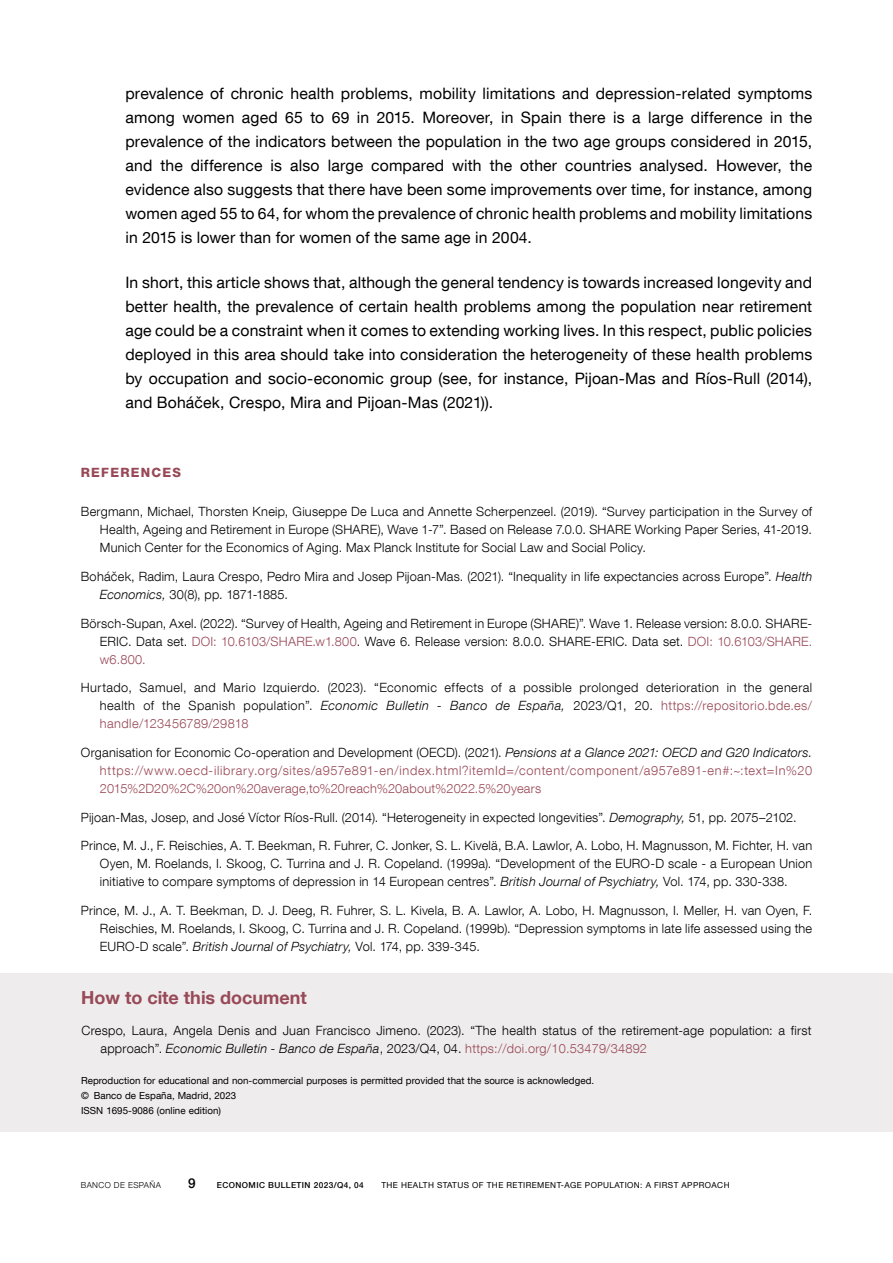
<style>
.page{position:relative;width:893px;height:1263px;background:#fff}
.page>*{position:absolute;margin:0;border:0;box-sizing:border-box;transform-origin:0 0}
.Indice_1{font:700 18px "Bd E Neue Helvetica";color:#984957}
.Texto_artículo{font:15.75px/24px "Bd E Neue Helvetica";letter-spacing:.01em;color:#000;text-align:justify}
.t1{font:500 13.5px "Bd E Neue Helvetica";color:#000}
.Texto_bibliografía{font:300 12.75px/18px "Bd E Neue Helvetica";letter-spacing:.02em;color:#000;text-align:justify}
.Texto_bibliografía-2{font:300 12.75px/18px "Bd E Neue Helvetica";letter-spacing:.015em;color:#984856;text-align:justify}
.Ladillo_Bibliografía{font:800 12.75px "Bd E Neue Helvetica";letter-spacing:.1em;color:#984856}
.Texto_ISSN{font:9.75px "Bd E Neue Helvetica";letter-spacing:.005em;color:#000}
.t2{font:8.25px "Bd E Neue Helvetica";letter-spacing:.05em;color:#000}
.t3{font:500 8.25px "Bd E Neue Helvetica";letter-spacing:.05em;color:#000}
.t4{font:300 8.25px "Bd E Neue Helvetica";letter-spacing:.05em;color:#000}
.s1{font-style:italic}
.s2{color:#984856}
.s3{color:#000}
.s4{font-style:italic;color:#000}
</style>
<div class="page">
<div style="left:0;top:973px;width:893px;height:158px;background:#efeced"></div>
<p class="Texto_artículo" style="left:125px;top:81px;width:688px">prevalence of chronic health problems, mobility limitations and depression-related symptoms among women aged 65 to 69 in 2015. Moreover, in Spain there is a large difference in the prevalence of the indicators between the population in the two age groups considered in 2015, and the difference is also large compared with the other countries analysed. However, the evidence also suggests that there have been some improvements over time, for instance, among women aged 55 to 64, for whom the prevalence of chronic health problems and mobility limitations in 2015 is lower than for women of the same age in 2004.</p>
<p class="Texto_artículo" style="left:125px;top:270px;width:688px">In short, this article shows that, although the general tendency is towards increased longevity and better health, the prevalence of certain health problems among the population near retirement age could be a constraint when it comes to extending working lives. In this respect, public policies deployed in this area should take into consideration the heterogeneity of these health problems by occupation and socio-economic group (see, for instance, Pijoan-Mas and Ríos-Rull (2014), and Boháček, Crespo, Mira and Pijoan-Mas (2021)).</p>
<h2 class="Ladillo_Bibliografía" style="left:81px;top:465px;width:102px">REFERENCES</h2>
<p class="Texto_bibliografía" style="left:100px;top:503px;width:714px;text-indent:-19px">Bergmann, Michael, Thorsten Kneip, Giuseppe De Luca and Annette Scherpenzeel. (2019). “Survey participation in the Survey of Health, Ageing and Retirement in Europe (SHARE), Wave 1-7”. Based on Release 7.0.0. SHARE Working Paper Series, 41-2019.<br>Munich Center for the Economics of Aging. Max Planck Institute for Social Law and Social Policy.</p>
<p class="Texto_bibliografía" style="left:100px;top:567px;width:714px;text-indent:-19px">Boháček, Radim, Laura Crespo, Pedro Mira and Josep Pijoan-Mas. (2021). “Inequality in life expectancies across Europe”. <span class="s1">Health<br>Economics,</span> 30(8), pp. 1871-1885.</p>
<p class="Texto_bibliografía" style="left:100px;top:614px;width:714px;text-indent:-19px">Börsch-Supan, Axel. (2022). “Survey of Health, Ageing and Retirement in Europe (SHARE)”. Wave 1. Release version: 8.0.0. SHARE-ERIC. Data set. <span class="s2">DOI: 10.6103/SHARE.w1.800</span>. Wave 6. Release version: 8.0.0. SHARE-ERIC. Data set. <span class="s2">DOI: 10.6103/SHARE. w6.800.</span></p>
<p class="Texto_bibliografía" style="left:100px;top:678px;width:714px;text-indent:-19px">Hurtado, Samuel, and Mario Izquierdo. (2023). “Economic effects of a possible prolonged deterioration in the general health of the Spanish population”. <span class="s1">Economic Bulletin - Banco de España,</span> 2023/Q1, 20. <span class="s2">https://repositorio.bde.es/ handle/123456789/29818</span></p>
<p class="Texto_bibliografía-2" style="left:100px;top:743px;width:714px;text-indent:-19px"><span class="s3">Organisation for Economic Co-operation and Development (OECD). (2021).</span> <span class="s4">Pensions at a Glance 2021: OECD and G20 Indicators. </span>https://www.oecd-ilibrary.org/sites/a957e891-en/index.html?itemId=/content/component/a957e891-en#:~:text=In%20<br>2015%2D20%2C%20on%20average,to%20reach%20about%2022.5%20years</p>
<p class="Texto_bibliografía" style="left:81px;top:808px;width:717px">Pijoan-Mas, Josep, and José Víctor Ríos-Rull. (2014). “Heterogeneity in expected longevities”. <span class="s1">Demography,</span> 51, pp. 2075–2102.</p>
<p class="Texto_bibliografía" style="left:100px;top:836px;width:714px;text-indent:-19px">Prince, M. J., F. Reischies, A. T. Beekman, R. Fuhrer, C. Jonker, S. L. Kivelä, B.A. Lawlor, A. Lobo, H. Magnusson, M. Fichter, H. van Oyen, M. Roelands, I. Skoog, C. Turrina and J. R. Copeland. (1999a). “Development of the EURO-D scale - a European Union initiative to compare symptoms of depression in 14 European centres”. <span class="s1">British Journal of Psychiatry,</span> Vol. 174, pp. 330-338.</p>
<p class="Texto_bibliografía" style="left:100px;top:901px;width:714px;text-indent:-19px">Prince, M. J., A. T. Beekman, D. J. Deeg, R. Fuhrer, S. L. Kivela, B. A. Lawlor, A. Lobo, H. Magnusson, I. Meller, H. van Oyen, F.<br>Reischies, M. Roelands, I. Skoog, C. Turrina and J. R. Copeland. (1999b). “Depression symptoms in late life assessed using the EURO-D scale”. <span class="s1">British Journal of Psychiatry,</span> Vol. 174, pp. 339-345.</p>
<p class="Indice_1" style="left:81px;top:986px;width:227px">How to cite this document</p>
<p class="Texto_bibliografía" style="left:100px;top:1021px;width:712px;text-indent:-19px">Crespo, Laura, Angela Denis and Juan Francisco Jimeno. (2023). “The health status of the retirement-age population: a first approach”. <span class="s1">Economic Bulletin - Banco de España</span>, 2023/Q4, 04. <span class="s2">https://doi.org/10.53479/34892</span></p>
<p class="Texto_ISSN" style="left:81px;top:1075px;width:515px">Reproduction for educational and non-commercial purposes is permitted provided that the source is acknowledged.</p>
<p class="Texto_ISSN" style="left:81px;top:1090px;width:157px">© Banco de España, Madrid, 2023</p>
<p class="Texto_ISSN" style="left:81px;top:1105px;width:141px">ISSN 1695-9086 (online edition)</p>
<p class="t4" style="left:81px;top:1180px;width:82px">BANCO DE ESPAÑA</p>
<p class="t1" style="left:188px;top:1175px;width:9px">9</p>
<p class="t3" style="left:217px;top:1180px;width:148px">ECONOMIC BULLETIN 2023/Q4, 04</p>
<p class="t2" style="left:381px;top:1180px;width:350px">THE HEALTH STATUS OF THE RETIREMENT-AGE POPULATION: A FIRST APPROACH</p>
</div>
